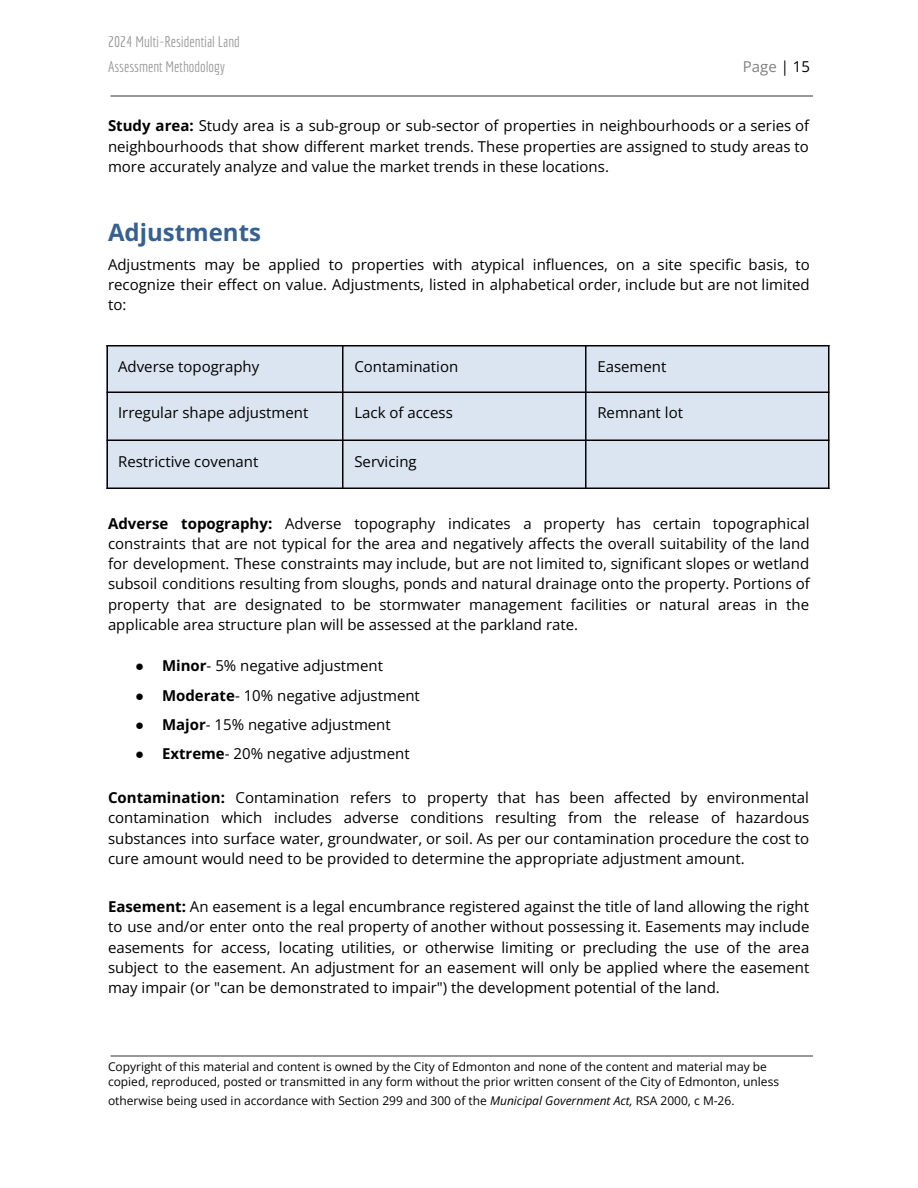
<style>
.page{position:relative;width:918px;height:1188px;background:#fff}
.page>*{position:absolute;margin:0;border:0;box-sizing:border-box;transform-origin:0 0}
.t1{font:700 24px "Open Sans";color:#366091}
.t2{font:15px/20.2px "Open Sans";color:#000;text-align:justify}
.t3{font:15px/24.8px "Economica";color:#999}
.t4{font:15px "Open Sans";color:#808080}
.t5{font:12px/14.7px "Open Sans";color:#000}
.s1{color:#000}
.s2{font-weight:700}
.s3{font-family:"Arial"}
.s4{font-style:italic}
</style>
<div class="page">
<div style="left:107px;top:345px;width:236px;height:47px;background:#dbe5f1"></div>
<div style="left:343px;top:345px;width:243px;height:47px;background:#dbe5f1"></div>
<div style="left:586px;top:345px;width:243px;height:47px;background:#dbe5f1"></div>
<div style="left:107px;top:392px;width:236px;height:48px;background:#dbe5f1"></div>
<div style="left:343px;top:392px;width:243px;height:48px;background:#dbe5f1"></div>
<div style="left:586px;top:392px;width:243px;height:48px;background:#dbe5f1"></div>
<div style="left:107px;top:440px;width:236px;height:48px;background:#dbe5f1"></div>
<div style="left:343px;top:440px;width:243px;height:48px;background:#dbe5f1"></div>
<div style="left:586px;top:440px;width:243px;height:48px;background:#dbe5f1"></div>
<hr style="left:106px;top:345px;width:2px;height:144px;background:#000">
<hr style="left:342px;top:345px;width:2px;height:144px;background:#000">
<hr style="left:585px;top:345px;width:1px;height:144px;background:#000">
<hr style="left:828px;top:345px;width:2px;height:144px;background:#000">
<hr style="left:106px;top:345px;width:723px;height:2px;background:#000">
<hr style="left:106px;top:392px;width:723px;height:1px;background:#000">
<hr style="left:106px;top:440px;width:723px;height:1px;background:#000">
<hr style="left:106px;top:487px;width:723px;height:2px;background:#000">
<p class="t3" style="left:108px;top:29px;width:133px">2024 Multi-Residential Land<br>Assessment Methodology</p>
<p class="t4" style="left:743px;top:56px;width:69px">Page <span class="s1">| 15</span></p>
<p class="t2" style="left:108px;top:115px;width:703px"><span class="s2">Study area:</span> Study area is a sub-group or sub-sector of properties in neighbourhoods or a series of neighbourhoods that show different market trends. These properties are assigned to study areas to more accurately analyze and value the market trends in these locations.</p>
<h1 class="t1" style="left:108px;top:216px;width:155px">Adjustments</h1>
<p class="t2" style="left:108px;top:254px;width:703px">Adjustments may be applied to properties with atypical infl uences, on a site specific basis, to recognize their effect on value. Adjustments, listed in alphabetical order, include but are not limited to:</p>
<p class="t2" style="left:118px;top:356px;width:143px">Adverse topography</p>
<p class="t2" style="left:354px;top:356px;width:105px">Contamination</p>
<p class="t2" style="left:597px;top:356px;width:71px">Easement</p>
<p class="t2" style="left:118px;top:402px;width:192px">Irregular shape adjustment</p>
<p class="t2" style="left:354px;top:402px;width:100px">Lack of access</p>
<p class="t2" style="left:597px;top:402px;width:87px">Remnant lot</p>
<p class="t2" style="left:118px;top:451px;width:142px">Restrictive covenant</p>
<p class="t2" style="left:354px;top:451px;width:64px">Servicing</p>
<p class="t2" style="left:108px;top:513px;width:703px"><span class="s2">Adverse topography:</span> Adverse topography indicates a property has certain topographical constraints that are not typical for the area and negatively affects the overall suitability of the land for development. These constraints may include, but are not limited to, significant slopes or wetland subsoil conditions resulting from sloughs, ponds and natural drainage onto the property. Portions of property that are designated to be stormwater management facilities or natural areas in the applicable area structure plan will be assessed at the parkland rate.</p>
<p class="t2" style="left:135px;top:655px;width:250px"><span class="s3">●</span> <span class="s2">Minor</span>- 5% negative adjustment</p>
<p class="t2" style="left:135px;top:685px;width:286px"><span class="s3">●</span> <span class="s2">Moderate</span>- 10% negative adjustment</p>
<p class="t2" style="left:135px;top:714px;width:257px"><span class="s3">●</span> <span class="s2">Major</span>- 15% negative adjustment</p>
<p class="t2" style="left:135px;top:743px;width:276px"><span class="s3">●</span> <span class="s2">Extreme</span>- 20% negative adjustment</p>
<p class="t2" style="left:108px;top:787px;width:703px"><span class="s2">Contamination:</span> Contamination refers to property that has been affected by environmental contamination which includes adverse conditions resulting from the release of hazardous substances into surface water, groundwater, or soil. As per our contamination procedure the cost to cure amount would need to be provided to determine the appropriate adjustment amount.</p>
<p class="t2" style="left:108px;top:896px;width:703px"><span class="s2">Easement:</span> An easement is a legal encumbrance registered against the title of land allowing the right to use and/or enter onto the real property of another without possessing it. Easements may include easements for access, locating utilities, or otherwise limiting or precluding the use of the area subject to the easement. An adjustment for an easement will only be applied where the easement may impair (or "can be demonstrated to impair") the development potential of the land.</p>
<p class="t5" style="left:108px;top:1059px;width:673px">Copyright of this material and content is owned by the City of Edmonton and none of the content and material may be copied, reproduced, posted or transmitted in any form without the prior written consent of the City of Edmonton, unless</p>
<p class="t5" style="left:108px;top:1093px;width:628px">otherwise being used in accordance with Section 299 and 300 of the <span class="s4">Municipal Government Act,</span> RSA 2000, c M-26.</p>
</div>
